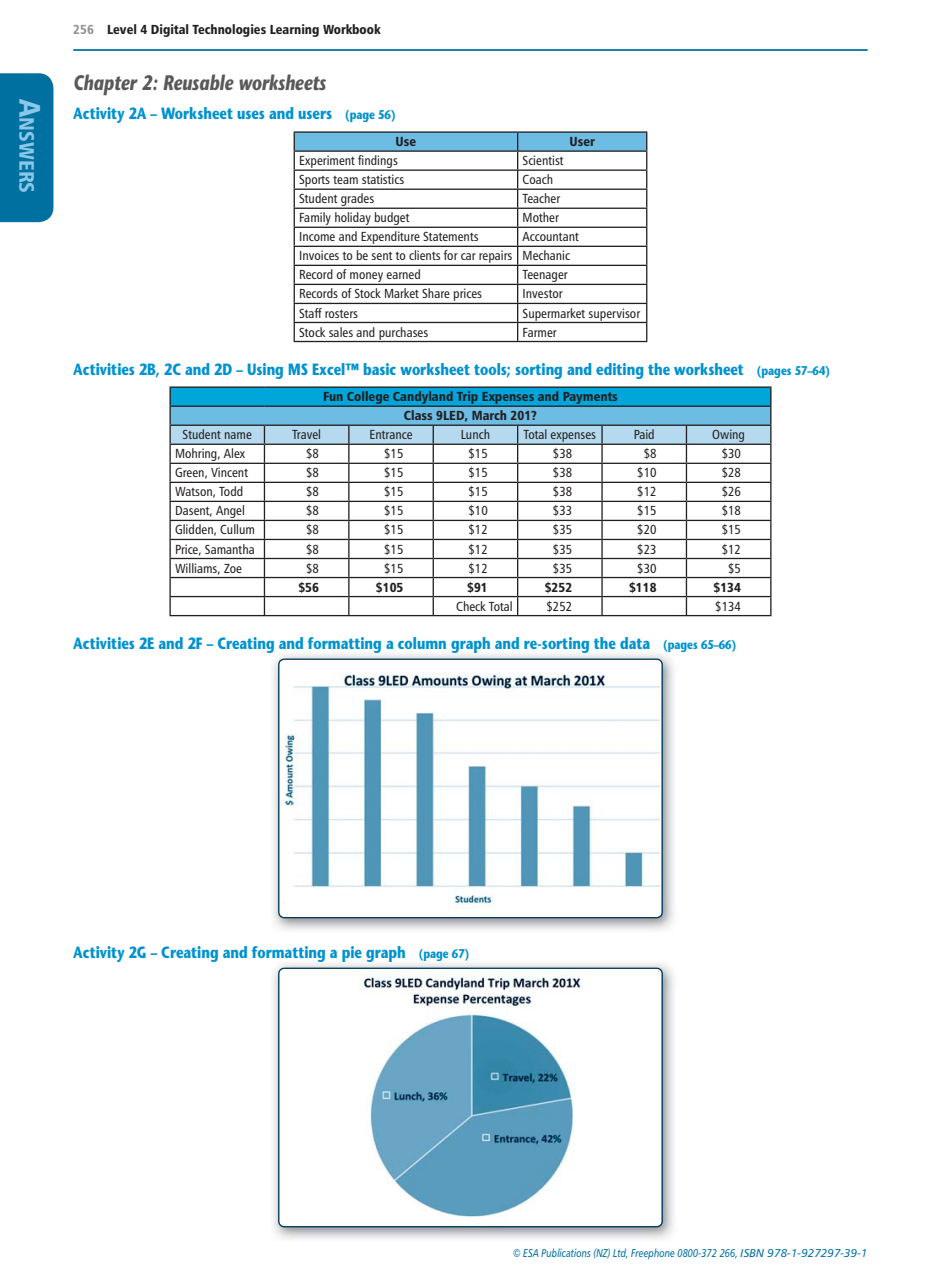
<style>
.page{position:relative;width:941px;height:1288px;background:#fff}
.page>*{position:absolute;margin:0;border:0;box-sizing:border-box;transform-origin:0 0}
.t1{font:italic 700 21px "Stone Sans";color:#58595b;scale:.8 1}
.t2{font:20.82px "Humanist 777 BT Black Condensed B";color:#8ac7e8}
.t3{font:700 16.28px "Stone Sans";color:#0092cf;scale:.8 1}
.t4{font:700 16.28px "Stone Sans";color:#0092ce;scale:.8 1}
.t5{font:700 16.28px "Stone Sans";color:#0091ce;scale:.8 1}
.t6{font:13.12px/19.1px "Humanist 777 BT Roman Condensed B";color:#231f20}
.t7{font:13.12px/19.1px "Humanist 777 BT Black Condensed B";color:#231f20;text-align:center}
.t8{font:700 12.6px "Stone Sans";color:#0092cf;scale:.8 1}
.t9{font:700 12.6px "Stone Sans";color:#0092ce;scale:.8 1}
.t10{font:italic condensed 11.38px "Humanist 777 BT";color:#0070a0}
.s1{font-size:29.75px}
.s2{color:#939598}
.s3{font-size:12.6px}
.s4{font-family:"Humanist 777 BT Italic B";font-style:normal;font-stretch:normal}
</style>
<div class="page">
<hr style="left:73px;top:49px;width:794px;height:2px;background:#0070a0">
<div style="left:0;top:73px;width:53px;height:149px;background:#0070a0"></div>
<hr style="left:293px;top:131px;width:224px;height:2px;background:#231f20">
<hr style="left:517px;top:131px;width:130px;height:2px;background:#231f20">
<svg style="left:293px;top:132px;width:354px;height:209px"></svg>
<hr style="left:293px;top:341px;width:354px;height:1px;background:#231f20">
<hr style="left:169px;top:386px;width:95px;height:2px;background:#231f20">
<hr style="left:264px;top:386px;width:507px;height:2px;background:#231f20">
<svg style="left:169px;top:388px;width:602px;height:227px"></svg>
<hr style="left:169px;top:615px;width:602px;height:1px;background:#231f20">
<img style="left:273px;top:654px;width:401px;height:277px">
<img style="left:279px;top:660px;width:382px;height:257px;border-radius:5px">
<div style="left:278px;top:658px;width:384px;height:260px;border:1px solid #003a58;border-radius:6px"></div>
<img style="left:273px;top:963px;width:401px;height:277px">
<img style="left:279px;top:968px;width:382px;height:258px;border-radius:5px">
<div style="left:278px;top:967px;width:384px;height:260px;border:1px solid #003a58;border-radius:6px"></div>
<h2 class="t2" style="left:34px;top:99px;width:95px;rotate:90deg"><span class="s1">A</span>NSWERS</h2>
<p class="t7" style="left:73px;top:21px;width:308px"><span class="s2">256</span> Level 4 Digital Technologies Learning Workbook</p>
<h1 class="t1" style="left:73px;top:75px;width:317px">Chapter 2: Reusable worksheets</h1>
<p class="t3" style="left:73px;top:107px;width:404px">Activity 2A – Worksheet uses and users <span class="s3">(page 56)</span></p>
<p class="t7" style="left:395px;top:133px;width:22px">Use</p>
<p class="t7" style="left:569px;top:133px;width:27px">User</p>
<p class="t6" style="left:299px;top:152px;width:100px">Experiment findings</p>
<p class="t6" style="left:522px;top:152px;width:42px">Scientist</p>
<p class="t6" style="left:299px;top:171px;width:107px">Sports team statistics</p>
<p class="t6" style="left:522px;top:171px;width:32px">Coach</p>
<p class="t6" style="left:299px;top:190px;width:77px">Student grades</p>
<p class="t6" style="left:522px;top:190px;width:39px">Teacher</p>
<p class="t6" style="left:299px;top:209px;width:112px">Family holiday budget</p>
<p class="t6" style="left:522px;top:209px;width:38px">Mother</p>
<p class="t6" style="left:299px;top:228px;width:181px">Income and Expenditure Statements</p>
<p class="t6" style="left:299px;top:228px;width:281px;text-indent:223px">Accountant<br>Invoices to be sent to clients for car repairs Mechanic<br>Record of money earned</p>
<p class="t6" style="left:522px;top:266px;width:47px">Teenager</p>
<p class="t6" style="left:299px;top:285px;width:184px">Records of Stock Market Share prices</p>
<p class="t6" style="left:522px;top:285px;width:41px">Investor</p>
<p class="t6" style="left:299px;top:304px;width:60px">Staff rosters</p>
<p class="t6" style="left:522px;top:304px;width:119px">Supermarket supervisor</p>
<p class="t6" style="left:299px;top:323px;width:131px">Stock sales and purchases</p>
<p class="t6" style="left:522px;top:323px;width:36px">Farmer</p>
<p class="t3" style="left:73px;top:362px;width:947px">Activities 2B, 2C and 2D – Using MS Excel™ basic worksheet tools; sorting and editing the worksheet <span class="s3">(pages 57–64)</span></p>
<p class="t7" style="left:323px;top:387px;width:296px">Fun College Candyland Trip Expenses and Payments<br>Class 9LED, March 201?</p>
<p class="t6" style="left:182px;top:426px;width:71px">Student name</p>
<p class="t6" style="left:292px;top:426px;width:31px">Travel</p>
<p class="t6" style="left:369px;top:426px;width:45px">Entrance</p>
<p class="t6" style="left:460px;top:426px;width:31px">Lunch</p>
<p class="t6" style="left:523px;top:426px;width:74px">Total expenses</p>
<p class="t6" style="left:633px;top:426px;width:23px">Paid</p>
<p class="t6" style="left:712px;top:426px;width:34px">Owing</p>
<p class="t6" style="left:175px;top:445px;width:72px">Mohring, Alex</p>
<p class="t6" style="left:306px;top:445px;width:14px">$8</p>
<p class="t6" style="left:384px;top:445px;width:21px">$15</p>
<p class="t6" style="left:468px;top:445px;width:21px">$15</p>
<p class="t6" style="left:552px;top:445px;width:21px">$38</p>
<p class="t6" style="left:643px;top:445px;width:14px">$8</p>
<p class="t6" style="left:721px;top:445px;width:21px">$30</p>
<p class="t6" style="left:175px;top:464px;width:74px">Green, Vincent</p>
<p class="t6" style="left:306px;top:464px;width:14px">$8</p>
<p class="t6" style="left:384px;top:464px;width:21px">$15</p>
<p class="t6" style="left:468px;top:464px;width:21px">$15</p>
<p class="t6" style="left:552px;top:464px;width:21px">$38</p>
<p class="t6" style="left:637px;top:464px;width:21px">$10</p>
<p class="t6" style="left:721px;top:464px;width:21px">$28</p>
<p class="t6" style="left:175px;top:483px;width:70px">Watson, Todd</p>
<p class="t6" style="left:306px;top:483px;width:14px">$8</p>
<p class="t6" style="left:384px;top:483px;width:21px">$15</p>
<p class="t6" style="left:468px;top:483px;width:21px">$15</p>
<p class="t6" style="left:552px;top:483px;width:21px">$38</p>
<p class="t6" style="left:637px;top:483px;width:21px">$12</p>
<p class="t6" style="left:721px;top:483px;width:21px">$26</p>
<p class="t6" style="left:175px;top:502px;width:71px">Dasent, Angel</p>
<p class="t6" style="left:306px;top:502px;width:14px">$8</p>
<p class="t6" style="left:384px;top:502px;width:21px">$15</p>
<p class="t6" style="left:468px;top:502px;width:21px">$10</p>
<p class="t6" style="left:552px;top:502px;width:21px">$33</p>
<p class="t6" style="left:637px;top:502px;width:21px">$15</p>
<p class="t6" style="left:721px;top:502px;width:21px">$18</p>
<p class="t6" style="left:175px;top:521px;width:81px">Glidden, Cullum</p>
<p class="t6" style="left:306px;top:521px;width:14px">$8</p>
<p class="t6" style="left:384px;top:521px;width:21px">$15</p>
<p class="t6" style="left:468px;top:521px;width:21px">$12</p>
<p class="t6" style="left:552px;top:521px;width:21px">$35</p>
<p class="t6" style="left:637px;top:521px;width:21px">$20</p>
<p class="t6" style="left:721px;top:521px;width:21px">$15</p>
<p class="t6" style="left:175px;top:540px;width:81px">Price, Samantha</p>
<p class="t6" style="left:306px;top:540px;width:14px">$8</p>
<p class="t6" style="left:384px;top:540px;width:21px">$15</p>
<p class="t6" style="left:468px;top:540px;width:21px">$12</p>
<p class="t6" style="left:552px;top:540px;width:21px">$35</p>
<p class="t6" style="left:637px;top:540px;width:21px">$23</p>
<p class="t6" style="left:721px;top:540px;width:21px">$12</p>
<p class="t6" style="left:175px;top:559px;width:68px">Williams, Zoe</p>
<p class="t6" style="left:306px;top:559px;width:14px">$8</p>
<p class="t6" style="left:384px;top:559px;width:21px">$15</p>
<p class="t6" style="left:468px;top:559px;width:21px">$12</p>
<p class="t6" style="left:552px;top:559px;width:21px">$35</p>
<p class="t6" style="left:637px;top:559px;width:21px">$30</p>
<p class="t6" style="left:728px;top:559px;width:14px">$5</p>
<p class="t7" style="left:298px;top:578px;width:22px">$56</p>
<p class="t7" style="left:376px;top:578px;width:29px">$105</p>
<p class="t7" style="left:467px;top:578px;width:22px">$91</p>
<p class="t7" style="left:544px;top:578px;width:29px">$252</p>
<p class="t7" style="left:629px;top:578px;width:29px">$118</p>
<p class="t7" style="left:713px;top:578px;width:29px">$134</p>
<p class="t6" style="left:456px;top:597px;width:58px">Check Total</p>
<p class="t6" style="left:546px;top:597px;width:27px">$252</p>
<p class="t6" style="left:715px;top:597px;width:27px">$134</p>
<p class="t3" style="left:73px;top:636px;width:722px">Activities 2E and 2F – Creatin and formattin a column ra h and re-sortin the data</p>
<p class="t3" style="left:266px;top:636px;width:12px">g</p>
<p class="t4" style="left:373px;top:636px;width:12px">g</p>
<p class="t4" style="left:451px;top:636px;width:40px">g p</p>
<p class="t4" style="left:581px;top:636px;width:12px">g</p>
<p class="t8" style="left:663px;top:639px;width:93px">(pages 65–66)</p>
<p class="t3" style="left:73px;top:945px;width:417px">Activity 2G – Creating and formattin a ie ra h</p>
<p class="t5" style="left:317px;top:945px;width:101px">gpgp</p>
<p class="t8" style="left:430px;top:948px;width:50px">a e 67)</p>
<p class="t9" style="left:419px;top:948px;width:32px">(p g</p>
<p class="t10" style="left:513px;top:1247px;width:356px">© ESA Publications (NZ) Ltd, Freephone 0800-372 266, <span class="s4">ISBN 978-1-927297-39-1</span></p>
</div>
